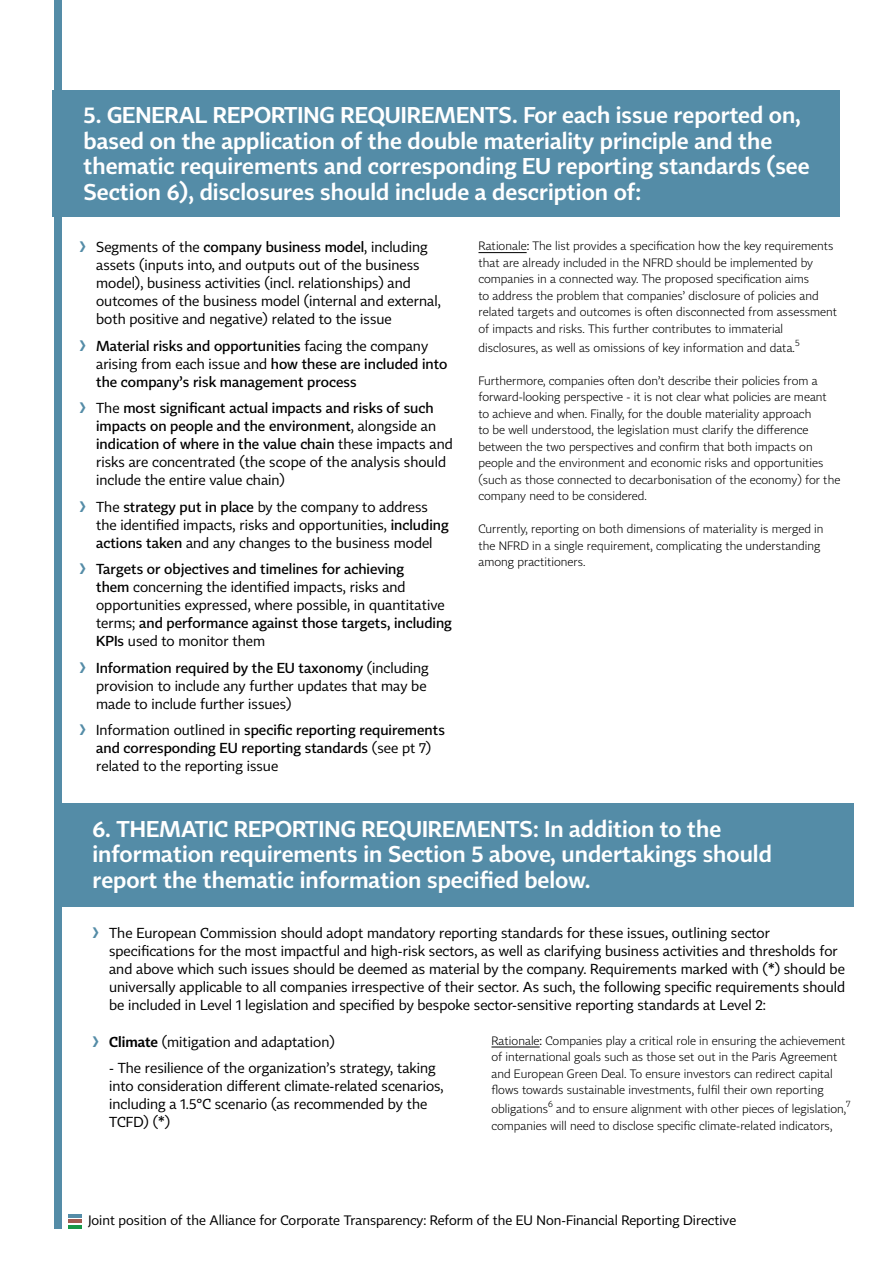
<style>
.page{position:relative;width:893px;height:1263px;background:#fff}
.page>*{position:absolute;margin:0;border:0;box-sizing:border-box;transform-origin:0 0}
.t1{font:300 22.5px/25.5px "Tabac Sans";color:#fff}
.t2{font:14.25px/18px "Tabac Sans";color:#000}
.t3{font:500 14.25px/18px "Tabac Sans";color:#000}
.t4{font:13.5px "Tabac Sans";color:#000}
.t5{font:300 12px/16.5px "Tabac Sans";color:#000}
.t6{font:300 9px "Tabac Sans";color:#000}
.s1{font-weight:300;font-size:15px;color:#548ca7}
.s2{font-weight:500}
.s3{font-weight:400}
.s4{font-weight:300}
</style>
<div class="page">
<div style="left:54px;top:0;width:7px;height:1228px;background:#548ca7"></div>
<hr style="left:68px;top:1214px;width:13px;height:4px;background:#548ca7">
<hr style="left:68px;top:1219px;width:13px;height:4px;background:#a35a50">
<svg style="left:68px;top:1225px;width:13px;height:3px"></svg>
<hr style="left:478px;top:252px;width:49px;height:1px;background:#000">
<div style="left:53px;top:90px;width:787px;height:127px;background:#548ca7"></div>
<div style="left:61px;top:804px;width:792px;height:103px;background:#548ca7"></div>
<hr style="left:491px;top:1046px;width:49px;height:1px;background:#000">
<p class="t1" style="left:83px;top:103px;width:728px">5. GENERAL REPORTING REQUIREMENTS. For each issue reported on, based on the application of the double materiality principle and the thematic requirements and corresponding EU reporting standards (see Section 6), disclosures should include a description of:</p>
<p class="t2" style="left:96px;top:238px;width:346px;text-indent:-17px"><span class="s1">❯</span> Segments of the <span class="s2">company business model</span>, including assets (inputs into, and outputs out of the business model), business activities (incl. relationships) and outcomes of the business model (internal and external, both positive and negative) related to the issue</p>
<p class="t3" style="left:96px;top:337px;width:353px;text-indent:-17px"><span class="s1">❯</span> Material risks and opportunities <span class="s3">facing the company arising from each issue and</span> how these are included into the company’s risk management process</p>
<p class="t3" style="left:96px;top:399px;width:358px;text-indent:-17px"><span class="s1">❯</span> <span class="s3">The</span> most significant actual impacts and risks of such impacts on people and the environment<span class="s3">, alongside an </span>indication of where in the value chain <span class="s3">these impacts and risks are concentrated (the scope of the analysis should include the entire value chain)</span></p>
<p class="t2" style="left:96px;top:498px;width:354px;text-indent:-17px"><span class="s1">❯</span> The <span class="s2">strategy put in place</span> by the company to address the identified impacts, risks and opportunities, <span class="s2">including actions taken</span> and any changes to the business model</p>
<p class="t2" style="left:96px;top:560px;width:357px;text-indent:-17px"><span class="s1">❯</span> <span class="s2">Targets or objectives and timelines for achieving<br>them</span> concerning the identified impacts, risks and opportunities expressed, where possible, in quantitative terms; <span class="s2">and performance against those targets, including KPIs</span> used to monitor them</p>
<p class="t2" style="left:96px;top:659px;width:334px;text-indent:-17px"><span class="s1">❯</span> <span class="s2">Information required by the EU taxonomy</span> (including provision to include any further updates that may be made to include further issues)</p>
<p class="t3" style="left:96px;top:721px;width:350px;text-indent:-17px"><span class="s1">❯</span> <span class="s3">Information outlined in</span> specific reporting requirements and corresponding EU reporting standards <span class="s3">(see pt 7) related to the reporting issue</span></p>
<p class="t5" style="left:478px;top:238px;width:360px">Rationale<span class="s3">:</span> The list provides a specification how the key requirements that are already included in the NFRD should be implemented by companies in a connected way. The proposed specification aims<br>to address the problem that companies’ disclosure of policies and related targets and outcomes is often disconnected from assessment of impacts and risks. This further contributes to immaterial</p>
<p class="t5" style="left:478px;top:339px;width:318px">disclosures, as well as omissions of key information and data.</p>
<p class="t6" style="left:795px;top:337px;width:6px">5</p>
<p class="t5" style="left:478px;top:372px;width:363px">Furthermore, companies often don’t describe their policies from a forward-looking perspective - it is not clear what policies are meant to achieve and when. Finally, for the double materiality approach<br>to be well understood, the legislation must clarify the difference between the two perspectives and confirm that both impacts on people and the environment and economic risks and opportunities (such as those connected to decarbonisation of the economy) for the company need to be considered.</p>
<p class="t5" style="left:478px;top:521px;width:347px">Currently, reporting on both dimensions of materiality is merged in the NFRD in a single requirement, complicating the understanding among practitioners.</p>
<h1 class="t1" style="left:92px;top:816px;width:681px">6. THEMATIC REPORTING REQUIREMENTS: In addition to the information requirements in Section 5 above, undertakings should report the thematic information specified below.</h1>
<p class="t2" style="left:109px;top:924px;width:737px;text-indent:-17px"><span class="s1">❯</span> The European Commission should adopt mandatory reporting standards for these issues, outlining sector specifications for the most impactful and high-risk sectors, as well as clarifying business activities and thresholds for and above which such issues should be deemed as material by the company. Requirements marked with (*) should be universally applicable to all companies irrespective of their sector. As such, the following specific requirements should be included in Level 1 legislation and specified by bespoke sector-sensitive reporting standards at Level 2:</p>
<p class="t2" style="left:92px;top:1033px;width:244px"><span class="s1">❯</span> <span class="s4">Climate</span> (mitigation and adaptation)</p>
<p class="t2" style="left:109px;top:1059px;width:336px">- The resilience of the organization’s strategy, taking into consideration different climate-related scenarios, including a 1.5°C scenario (as recommended by the TCFD) (*)</p>
<p class="t5" style="left:491px;top:1032px;width:356px">Rationale<span class="s3">:</span> Companies play a critical role in ensuring the achievement of international goals such as those set out in the Paris Agreement and European Green Deal. To ensure investors can redirect capital flows towards sustainable investments, fulfil their own reporting</p>
<p class="t5" style="left:491px;top:1101px;width:58px">obligations</p>
<p class="t6" style="left:548px;top:1098px;width:6px">6</p>
<p class="t5" style="left:556px;top:1101px;width:292px">and to ensure alignment with other pieces of legislation,</p>
<p class="t6" style="left:846px;top:1098px;width:6px">7</p>
<p class="t5" style="left:491px;top:1117px;width:342px">companies will need to disclose specific climate-related indicators,</p>
<p class="t4" style="left:88px;top:1212px;width:650px">Joint position of the Alliance for Corporate Transparency: Reform of the EU Non-Financial Reporting Directive</p>
</div>
